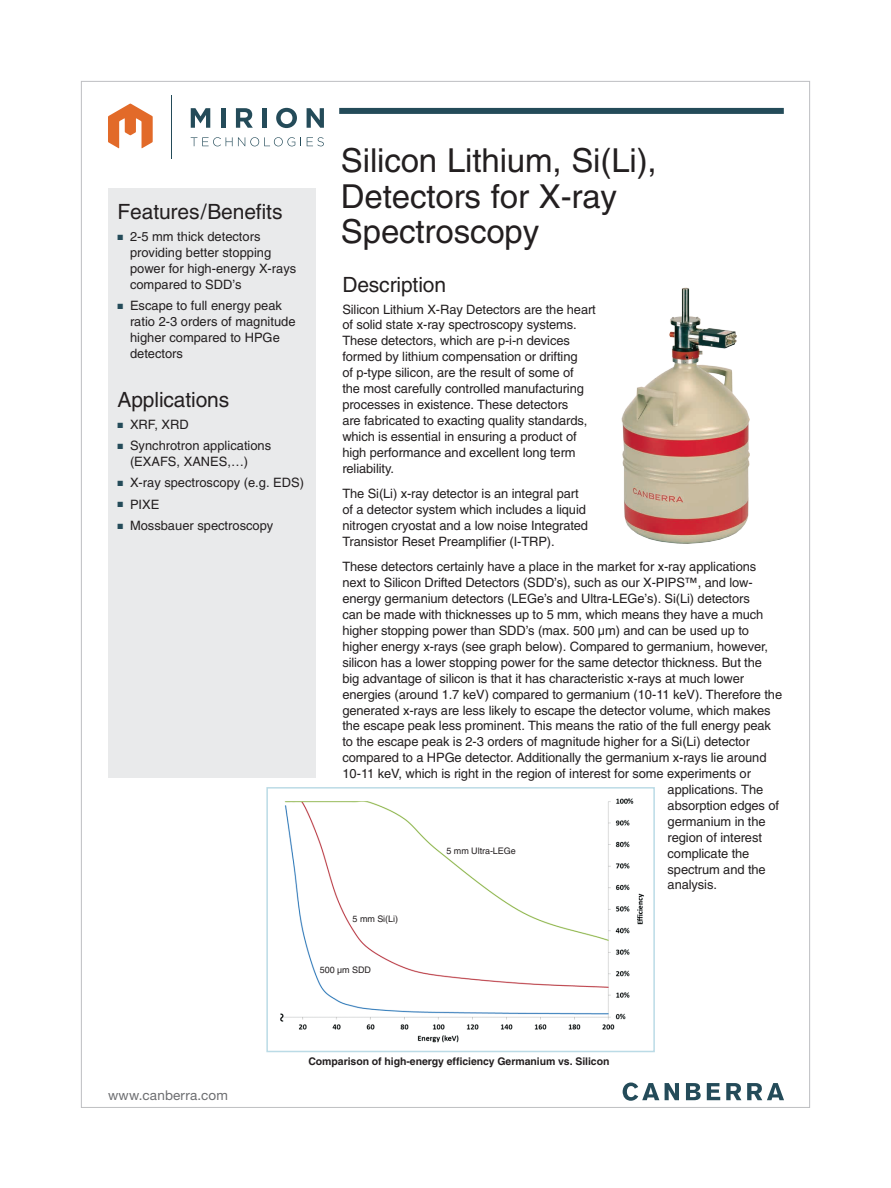
<style>
.page{position:relative;width:891px;height:1188px;background:#fff}
.page>*{position:absolute;margin:0;border:0;box-sizing:border-box;transform-origin:0 0}
.Main_Head{font:33px/35.4px "Helvetica";letter-spacing:-.005em;color:#231f20}
.Heads_for_Features{font:21px "Helvetica";letter-spacing:-.005em;color:#231f20}
.t1{font:13.5px "Helvetica Neue";letter-spacing:.015em;color:#6c6d70}
.Body_Text{font:12.9px/15.9px "Helvetica";letter-spacing:-.01em;color:#231f20}
.Body_Text_With_Bulle{font:12.9px/15.9px "Helvetica";color:#231f20}
.t2{font:700 10.5px "Helvetica";letter-spacing:-.005em;color:#231f20}
.t3{font:9px "Helvetica";letter-spacing:-.005em;color:#231f20}
.s1{color:#244b59}
</style>
<div class="page">
<div style="left:339px;top:108px;width:445px;height:6px;background:#244b59"></div>
<img style="left:621px;top:287px;width:129px;height:257px">
<img style="left:280px;top:798px;width:364px;height:245px">
<div style="left:266px;top:787px;width:389px;height:265px;border:2px solid #bbdbe6"></div>
<div style="left:108px;top:188px;width:207px;height:590px;background:#e9eaeb"></div>
<hr style="left:171px;top:95px;width:1px;height:64px;background:#244b59">
<svg style="left:191px;top:137px;width:104px;height:9px"></svg>
<svg style="left:306px;top:137px;width:18px;height:9px"></svg>
<svg style="left:191px;top:108px;width:19px;height:20px"></svg>
<hr style="left:221px;top:108px;width:4px;height:20px;background:#244b59">
<svg style="left:236px;top:108px;width:17px;height:20px"></svg>
<hr style="left:262px;top:108px;width:4px;height:20px;background:#244b59">
<svg style="left:276px;top:108px;width:21px;height:20px"></svg>
<svg style="left:307px;top:108px;width:17px;height:20px"></svg>
<svg style="left:108px;top:104px;width:45px;height:44px"></svg>
<svg style="left:623px;top:1083px;width:161px;height:18px"></svg>
<p class="Heads_for_Features" style="left:118px;top:200px;width:166px">Features /Benefits</p>
<p class="Body_Text_With_Bulle" style="left:130px;top:229px;width:168px;text-indent:-12px"><span class="s1">■</span> 2-5 mm thick detectors providing better stopping power for high-energy X-rays compared to SDD’s</p>
<p class="Body_Text_With_Bulle" style="left:130px;top:298px;width:167px;text-indent:-12px"><span class="s1">■</span> Escape to full energy peak ratio 2-3 orders of magnitude higher compared to HPGe detectors</p>
<p class="Heads_for_Features" style="left:118px;top:387px;width:113px">Applications</p>
<p class="Body_Text_With_Bulle" style="left:118px;top:416px;width:73px"><span class="s1">■</span> XRF, XRD</p>
<p class="Body_Text_With_Bulle" style="left:130px;top:438px;width:143px;text-indent:-12px"><span class="s1">■</span> Synchrotron applications (EXAFS, XANES,…)</p>
<p class="Body_Text_With_Bulle" style="left:118px;top:475px;width:188px"><span class="s1">■</span> X-ray spectroscopy (e.g. EDS)</p>
<p class="Body_Text_With_Bulle" style="left:118px;top:496px;width:43px"><span class="s1">■</span> PIXE</p>
<p class="Body_Text_With_Bulle" style="left:118px;top:518px;width:157px"><span class="s1">■</span> Mossbauer spectroscopy</p>
<p class="Main_Head" style="left:341px;top:143px;width:317px">Silicon Lithium, Si(Li),<br>Detectors for X-ray<br>Spectroscopy</p>
<p class="Heads_for_Features" style="left:342px;top:272px;width:105px">Description</p>
<p class="Body_Text" style="left:342px;top:301px;width:255px">Silicon Lithium X-Ray Detectors are the heart of solid state x-ray spectroscopy systems.<br>These detectors, which are p-i-n devices formed by lithium compensation or drifting<br>of p-type silicon, are the result of some of<br>the most carefully controlled manufacturing processes in existence. These detectors<br>are fabricated to exacting quality standards, which is essential in ensuring a product of high performance and excellent long term reliability.</p>
<p class="Body_Text" style="left:342px;top:486px;width:247px">The Si(Li) x-ray detector is an integral part of a detector system which includes a liquid nitrogen cryostat and a low noise Integrated Transistor Reset Preamplifier (I-TRP).</p>
<p class="Body_Text" style="left:342px;top:559px;width:415px">These detectors certainly have a place in the market for x-ray applications</p>
<p class="Body_Text" style="left:342px;top:575px;width:412px">next to Silicon Drifted Detectors (SDD’s), such as our X-PIPS™, and low-</p>
<p class="Body_Text" style="left:342px;top:591px;width:409px">energy germanium detectors (LEGe’s and Ultra-LEGe’s). Si(Li) detectors</p>
<p class="Body_Text" style="left:342px;top:607px;width:423px">can be made with thicknesses up to 5 mm, which means they have a much</p>
<p class="Body_Text" style="left:342px;top:623px;width:408px">higher stopping power than SDD’s (max. 500 µm) and can be used up to</p>
<p class="Body_Text" style="left:342px;top:638px;width:427px">higher energy x-rays (see graph below). Compared to germanium, however,</p>
<p class="Body_Text" style="left:342px;top:654px;width:421px">silicon has a lower stopping power for the same detector thickness. But the</p>
<p class="Body_Text" style="left:342px;top:670px;width:403px">big advantage of silicon is that it has characteristic x-rays at much lower</p>
<p class="Body_Text" style="left:342px;top:686px;width:441px">energies (around 1.7 keV) compared to germanium (10-11 keV). Therefore the</p>
<p class="Body_Text" style="left:342px;top:702px;width:430px">generated x-rays are less likely to escape the detector volume, which makes</p>
<p class="Body_Text" style="left:342px;top:718px;width:430px">the escape peak less prominent. This means the ratio of the full energy peak</p>
<p class="Body_Text" style="left:342px;top:734px;width:409px">to the escape peak is 2-3 orders of magnitude higher for a Si(Li) detector</p>
<p class="Body_Text" style="left:342px;top:750px;width:426px">compared to a HPGe detector. Additionally the germanium x-rays lie around</p>
<p class="Body_Text" style="left:342px;top:766px;width:410px">10-11 keV, which is right in the region of interest for some experiments or</p>
<p class="Body_Text" style="left:668px;top:782px;width:97px">applications. The</p>
<p class="Body_Text" style="left:668px;top:797px;width:113px">absorption edges of</p>
<p class="Body_Text" style="left:668px;top:813px;width:100px">germanium in the</p>
<p class="Body_Text" style="left:668px;top:829px;width:96px">region of interest</p>
<p class="Body_Text" style="left:668px;top:845px;width:83px">complicate the</p>
<p class="Body_Text" style="left:668px;top:861px;width:100px">spectrum and the</p>
<p class="Body_Text" style="left:668px;top:877px;width:51px">analysis.</p>
<p class="t3" style="left:447px;top:845px;width:71px">5 mm Ultra-LEGe</p>
<p class="t3" style="left:353px;top:914px;width:47px">5 mm Si(Li)</p>
<p class="t3" style="left:320px;top:964px;width:53px">500 µm SDD</p>
<p class="t1" style="left:108px;top:1087px;width:121px">www.canberra.com</p>
<p class="t2" style="left:308px;top:1055px;width:303px">Comparison of high-energy efficiency Germanium vs. Silicon</p>
</div>
